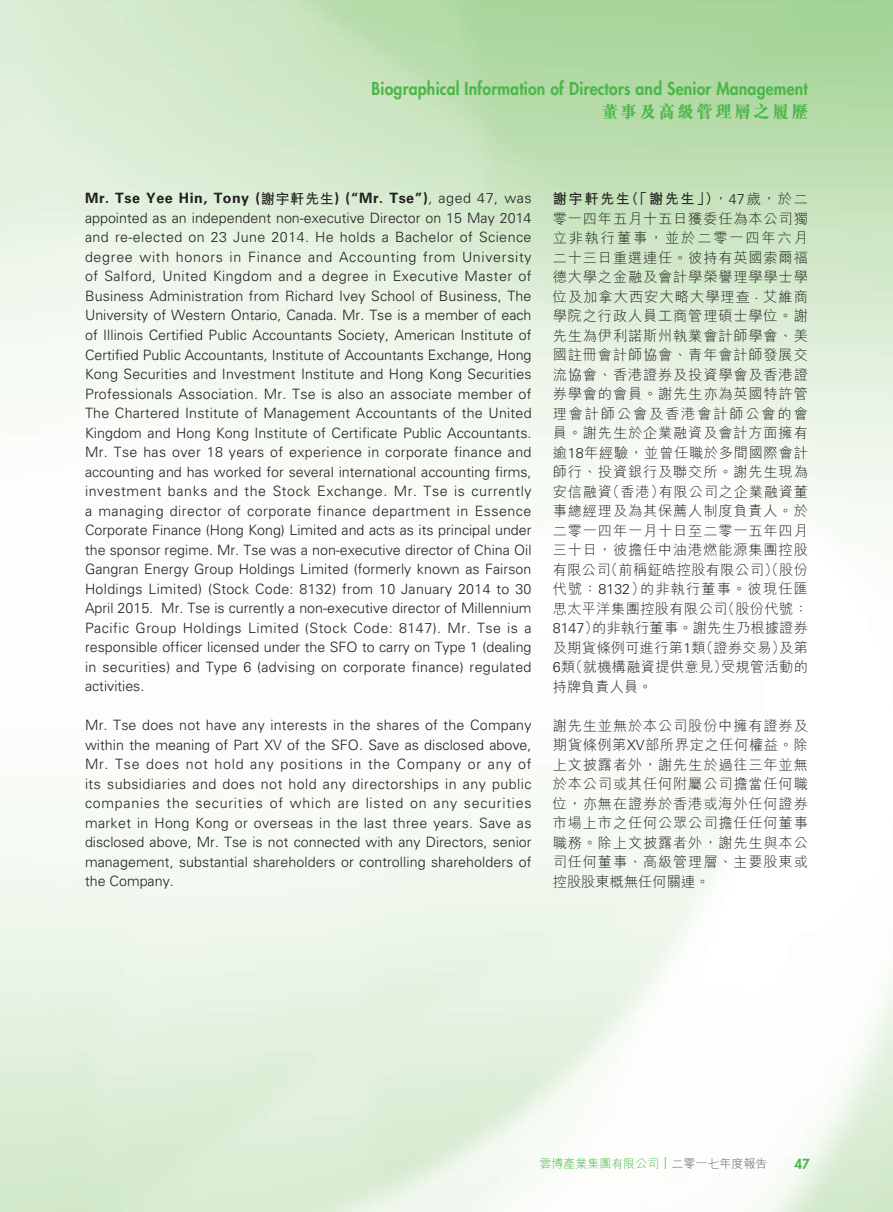
<style>
.page{position:relative;width:893px;height:1212px;background:#fff}
.page>*{position:absolute;margin:0;border:0;box-sizing:border-box;transform-origin:0 0}
.t1{font:800 17.4px/23px "Futura Std";letter-spacing:.015em;color:#4cb748;text-align:right;scale:.91 1}
.t2{font:300 14.25px/19.5px "Univers LT Std";letter-spacing:.005em;color:#231f20;text-align:justify}
.t3{font:14.25px/19.5px "M Hei HK Light E Ten B5 H";letter-spacing:.02em;color:#231f20;text-align:justify}
.t4{font:800 13.5px "Futura Std";color:#4cb748}
.t5{font:12px "M Hei HK Light E Ten B5 H";color:#4cb748}
.s1{font-family:"M Sung HK Xbold E Ten B5 H";font-weight:400}
.s2{font-weight:700}
.s3{font-family:"M Hei HK Bold E Ten B5 H";font-weight:400}
.s4{font-family:"M Hei HK Bold E Ten B5 H"}
.s5{font-family:"Univers LT Std";font-weight:300}
.s6{color:#58595b}
</style>
<div class="page">
<p class="t1" style="left:372px;top:79px;width:481px">Biographical Information of Directors and Senior Management<span class="s1">董事及高級管理層之履歷</span></p>
<p class="t2" style="left:85px;top:190px;width:448px"><span class="s2">Mr. Tse Yee Hin, Tony (</span><span class="s3">謝宇軒先生</span><span class="s2">) (“Mr. Tse”)</span>, aged 47, was appointed as an independent non-executive Director on 15 May 2014 and re-elected on 23 June 2014. He holds a Bachelor of Science degree with honors in Finance and Accounting from University of Salford, United Kingdom and a degree in Executive Master of Business Administration from Richard Ivey School of Business, The University of Western Ontario, Canada. Mr. Tse is a member of each of Illinois Certified Public Accountants Society, American Institute of Certified Public Accountants, Institute of Accountants Exchange, Hong Kong Securities and Investment Institute and Hong Kong Securities Professionals Association. Mr. Tse is also an associate member of The Chartered Institute of Management Accountants of the United Kingdom and Hong Kong Institute of Certificate Public Accountants.<br>Mr. Tse has over 18 years of experience in corporate finance and accounting and has worked for several international accounting firms, investment banks and the Stock Exchange. Mr. Tse is currently a managing director of corporate finance department in Essence Corporate Finance (Hong Kong) Limited and acts as its principal under the sponsor regime. Mr. Tse was a non-executive director of China Oil Gangran Energy Group Holdings Limited (formerly known as Fairson Holdings Limited) (Stock Code: 8132) from 10 January 2014 to 30<br>April 2015. Mr. Tse is currently a non-executive director of Millennium Pacific Group Holdings Limited (Stock Code: 8147). Mr. Tse is a responsible officer licensed under the SFO to carry on Type 1 (dealing in securities) and Type 6 (advising on corporate finance) regulated activities.</p>
<p class="t2" style="left:85px;top:717px;width:448px">Mr. Tse does not have any interests in the shares of the Company within the meaning of Part XV of the SFO. Save as disclosed above, Mr. Tse does not hold any positions in the Company or any of its subsidiaries and does not hold any directorships in any public companies the securities of which are listed on any securities market in Hong Kong or overseas in the last three years. Save as disclosed above, Mr. Tse is not connected with any Directors, senior management, substantial shareholders or controlling shareholders of the Company.</p>
<p class="t3" style="left:553px;top:191px;width:257px"><span class="s4">謝宇軒先生（「謝先生」）</span>，<span class="s5">47</span>歲，於二零一四年五月十五日獲委任為本公司獨立非執行董事，並於二零一四年六月二十三日重選連任。彼持有英國索爾福德大學之金融及會計學榮譽理學學士學位及加拿大西安大略大學理查 <span class="s5">·</span> 艾維商學院之行政人員工商管理碩士學位。謝先生為伊利諾斯州執業會計師學會、美國註冊會計師協會、青年會計師發展交流協會、香港證券及投資學會及香港證券學會的會員。謝先生亦為英國特許管理會計師公會及香港會計師公會的會員。謝先生於企業融資及會計方面擁有逾<span class="s5">18</span>年經驗，並曾任職於多間國際會計師行、投資銀行及聯交所。謝先生現為安信融資（香港）有限公司之企業融資董事總經理及為其保薦人制度負責人。於二零一四年一月十日至二零一五年四月三十日，彼擔任中油港燃能源集團控股有限公司（前稱鉦皓控股有限公司）（股份代號：<span class="s5">8132</span>）的非執行董事。彼現任匯思太平洋集團控股有限公司（股份代號：<span class="s5">8147</span>）的非執行董事。謝先生乃根據證券及期貨條例可進行第<span class="s5">1</span>類（證券交易）及第<span class="s5">6</span>類（就機構融資提供意見）受規管活動的持牌負責人員。</p>
<p class="t3" style="left:553px;top:717px;width:257px">謝先生並無於本公司股份中擁有證券及期貨條例第<span class="s5">XV</span>部所界定之任何權益。除上文披露者外，謝先生於過往三年並無於本公司或其任何附屬公司擔當任何職位，亦無在證券於香港或海外任何證券市場上市之任何公眾公司擔任任何董事職務。除上文披露者外，謝先生與本公司任何董事、高級管理層、主要股東或控股股東概無任何關連。</p>
<p class="t5" style="left:540px;top:1159px;width:229px">雲博產業集團有限公司 <sup>|</sup> <span class="s6">二零一七年度報告</span></p>
<p class="t4" style="left:794px;top:1156px;width:17px">47</p>
</div>
